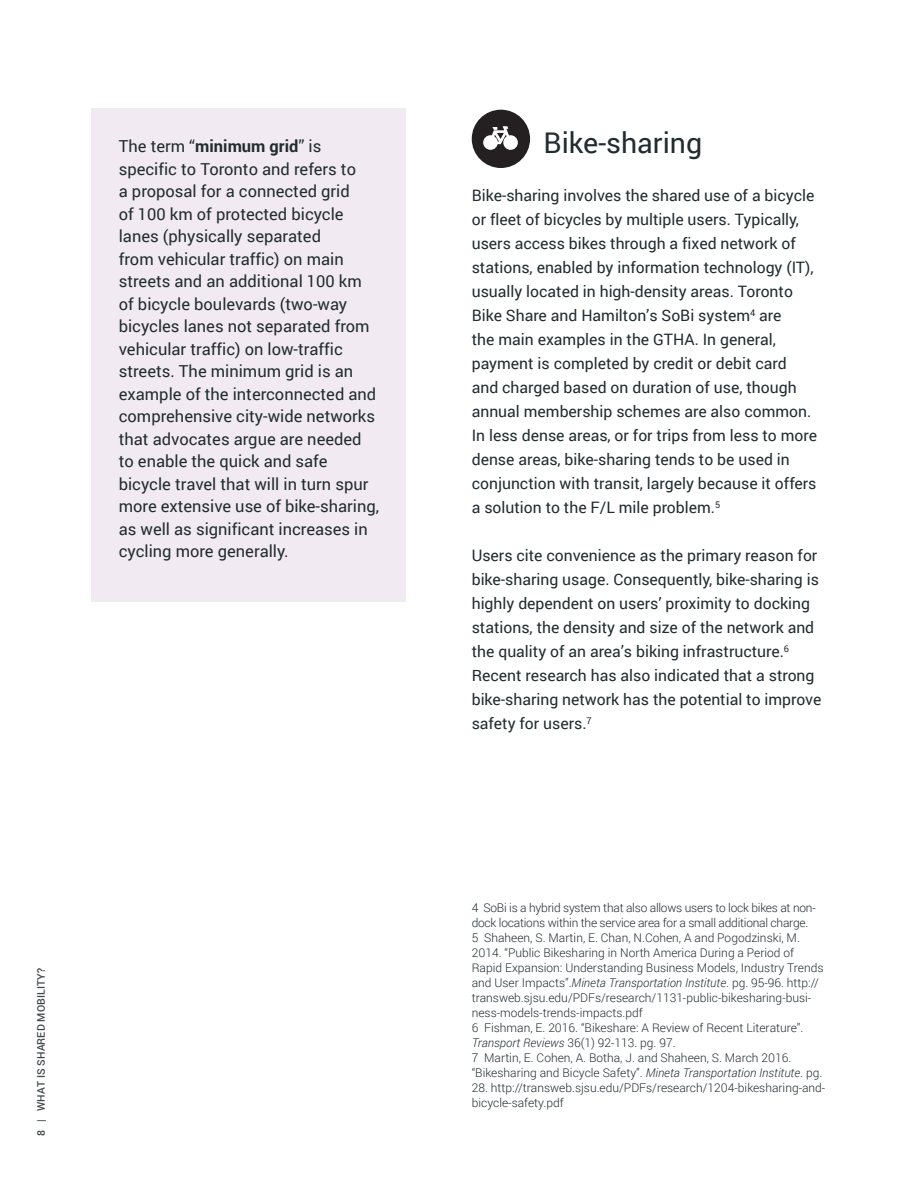
<style>
.page{position:relative;width:918px;height:1188px;background:#fff}
.page>*{position:absolute;margin:0;border:0;box-sizing:border-box;transform-origin:0 0}
.t1{font:28.5px "Roboto";color:#212c30}
.t2{font:16.5px/22.5px "Roboto";color:#212c30}
.t3{font:15.75px/24px "Roboto";color:#212c30}
.t4{font:300 12px/15px "Roboto";color:#212c30}
.t5{font:500 10.5px "Roboto";letter-spacing:.01em;color:#414649}
.s1{font-weight:700}
.s2{font-style:italic}
</style>
<div class="page">
<div style="left:472px;top:110px;width:58px;height:58px;background:#241f21;border-radius:50%"></div>
<div style="left:483px;top:135px;width:15px;height:15px;background:#fff;border-radius:50%"></div>
<div style="left:503px;top:135px;width:15px;height:15px;background:#fff;border-radius:50%"></div>
<svg style="left:491px;top:126px;width:18px;height:18px"></svg>
<div style="left:92px;top:108px;width:314px;height:494px;background:#f2eaf3"></div>
<p class="t2" style="left:119px;top:135px;width:262px">The term “<span class="s1">minimum grid</span>” is specific to Toronto and refers to<br>a proposal for a connected grid<br>of 100 km of protected bicycle lanes (physically separated<br>from vehicular traffic) on main streets and an additional 100 km of bicycle boulevards (two-way bicycles lanes not separated from vehicular traffic) on low-traffic streets. The minimum grid is an example of the interconnected and comprehensive city-wide networks that advocates argue are needed to enable the quick and safe bicycle travel that will in turn spur more extensive use of bike-sharing, as well as significant increases in cycling more generally.</p>
<p class="t5" style="left:35px;top:1136px;width:169px;rotate:-90deg">8 | what is shared mobility?</p>
<h1 class="t1" style="left:544px;top:126px;width:160px">Bike-sharing</h1>
<p class="t3" style="left:472px;top:183px;width:347px">Bike-sharing involves the shared use of a bicycle or fleet of bicycles by multiple users. Typically, users access bikes through a fixed network of stations, enabled by information technology (IT), usually located in high-density areas. Toronto Bike Share and Hamilton’s SoBi system<sup>4</sup> are<br>the main examples in the GTHA. In general, payment is completed by credit or debit card<br>and charged based on duration of use, though annual membership schemes are also common.<br>In less dense areas, or for trips from less to more dense areas, bike-sharing tends to be used in conjunction with transit, largely because it offers a solution to the F/L mile problem.<sup>5</sup></p>
<p class="t3" style="left:472px;top:543px;width:351px">Users cite convenience as the primary reason for bike-sharing usage. Consequently, bike-sharing is highly dependent on users’ proximity to docking stations, the density and size of the network and the quality of an area’s biking infrastructure.<sup>6<br></sup>Recent research has also indicated that a strong bike-sharing network has the potential to improve safety for users.<sup>7</sup></p>
<p class="t4" style="left:472px;top:900px;width:353px">4 SoBi is a hybrid system that also allows users to lock bikes at non&shy;dock locations within the service area for a small additional charge.<br>5 Shaheen, S. Martin, E. Chan, N.Cohen, A and Pogodzinski, M.<br>2014. “Public Bikesharing in North America During a Period of Rapid Expansion: Understanding Business Models, Industry Trends and User Impacts”.<span class="s2">Mineta Transportation Institute</span>. pg. 95-96. http:// transweb.sjsu.edu/PDFs/research/1131-public-bikesharing-busi&shy;ness-models-trends-impacts.pdf<br>6 Fishman, E. 2016. “Bikeshare: A Review of Recent Literature”.<br><span class="s2">Transport Reviews</span> 36(1) 92-113. pg. 97.<br>7 Martin, E. Cohen, A. Botha, J. and Shaheen, S. March 2016. “Bikesharing and Bicycle Safety”. <span class="s2">Mineta Transportation Institute</span>. pg.</p>
<p class="t4" style="left:472px;top:1080px;width:355px">28. http://transweb.sjsu.edu/PDFs/research/1204-bikesharing-and&shy;bicycle-safety.pdf</p>
</div>
